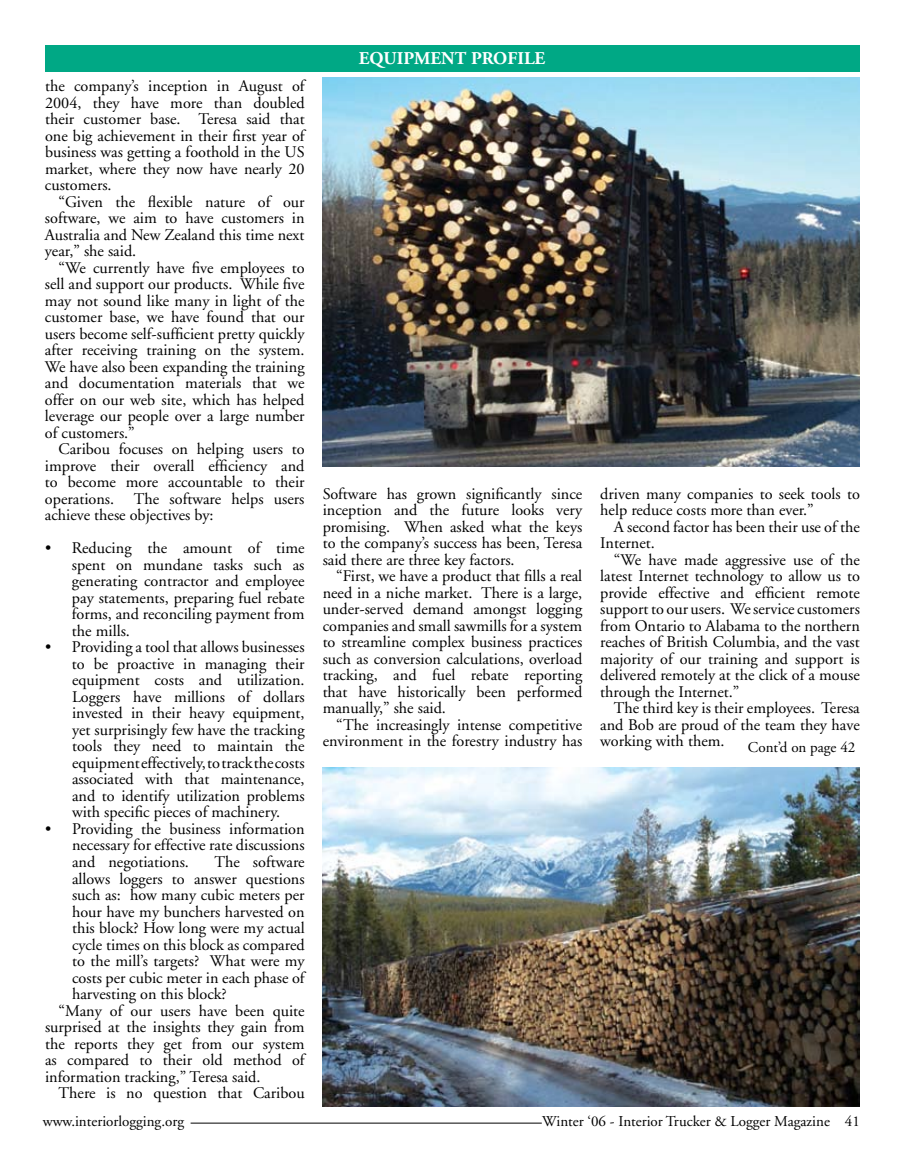
<style>
.page{position:relative;width:905px;height:1161px;background:#fff}
.page>*{position:absolute;margin:0;border:0;box-sizing:border-box;transform-origin:0 0}
.t1{font:700 18px "Adobe Garamond";color:#fff}
.t2{font:16.2px/16.5px "Adobe Garamond";color:#000;text-align:justify}
.t3{font:15px "Adobe Garamond";color:#000}
</style>
<div class="page">
<hr style="left:190px;top:1123px;width:352px;height:1px;background:#000">
<div style="left:45px;top:45px;width:814px;height:27px;background:#00a885"></div>
<img style="left:323px;top:78px;width:536px;height:389px">
<img style="left:323px;top:768px;width:536px;height:339px">
<p class="t2" style="left:45px;top:78px;width:261px">the company’s inception in August of 2004, they have more than doubled their customer base. Teresa said that one big achievement in their first year of business was getting a foothold in the US market, where they now have nearly 20 customers.</p>
<p class="t2" style="left:45px;top:194px;width:261px;text-indent:14px">“Given the flexible nature of our software, we aim to have customers in Australia and New Zealand this time next year,” she said.</p>
<p class="t2" style="left:45px;top:260px;width:261px;text-indent:14px">“We currently have five employees to sell and support our products. While five may not sound like many in light of the customer base, we have found that our users become self-sufficient pretty quickly after receiving training on the system.<br>We have also been expanding the training and documentation materials that we offer on our web site, which has helped leverage our people over a large number of customers.”</p>
<p class="t2" style="left:45px;top:441px;width:261px;text-indent:14px">Caribou focuses on helping users to improve their overall efficiency and to become more accountable to their operations. The software helps users achieve these objectives by:</p>
<p class="t2" style="left:72px;top:540px;width:234px;text-align:left">Reducing the amount of time spent on mundane tasks such as generating contractor and employee pay statements, preparing fuel rebate forms, and reconciling payment from the mills.<br>Providing a tool that allows businesses to be proactive in managing their equipment costs and utilization.<br>Loggers have millions of dollars invested in their heavy equipment, yet surprisingly few have the tracking tools they need to maintain the equipmenteffectively,totrackthecosts associated with that maintenance, and to identify utilization problems with specific pieces of machinery.<br>Providing the business information necessary for effective rate discussions and negotiations.</p>
<p class="t2" style="left:45px;top:540px;width:8px">•</p>
<p class="t2" style="left:45px;top:639px;width:8px">•</p>
<p class="t2" style="left:45px;top:821px;width:8px">•</p>
<p class="t2" style="left:214px;top:854px;width:92px">The software</p>
<p class="t2" style="left:72px;top:871px;width:234px">allows loggers to answer questions</p>
<p class="t2" style="left:72px;top:887px;width:234px">such as: how many cubic meters per</p>
<p class="t2" style="left:72px;top:904px;width:234px">hour have my bunchers harvested on</p>
<p class="t2" style="left:72px;top:920px;width:234px">this block? How long were my actual</p>
<p class="t2" style="left:72px;top:937px;width:234px">cycle times on this block as compared</p>
<p class="t2" style="left:72px;top:953px;width:234px">to the mill’s targets? What were my</p>
<p class="t2" style="left:72px;top:970px;width:234px">costs per cubic meter in each phase of</p>
<p class="t2" style="left:72px;top:986px;width:156px">harvesting on this block?</p>
<p class="t2" style="left:59px;top:1003px;width:247px">“Many of our users have been quite</p>
<p class="t2" style="left:45px;top:1019px;width:261px">surprised at the insights they gain from</p>
<p class="t2" style="left:45px;top:1036px;width:261px">the reports they get from our system</p>
<p class="t2" style="left:45px;top:1052px;width:261px">as compared to their old method of</p>
<p class="t2" style="left:45px;top:1069px;width:217px">information tracking,” Teresa said.</p>
<p class="t2" style="left:59px;top:1085px;width:247px">There is no question that Caribou</p>
<p class="t1" style="left:359px;top:49px;width:188px">EQUIPMENT PROFILE</p>
<p class="t2" style="left:323px;top:486px;width:261px">Software has grown significantly since inception and the future looks very promising. When asked what the keys to the company’s success has been, Teresa said there are three key factors.</p>
<p class="t2" style="left:322px;top:568px;width:261px;text-indent:14px">“First, we have a product that fills a real need in a niche market. There is a large, under-served demand amongst logging companies and small sawmills for a system to streamline complex business practices such as conversion calculations, overload tracking, and fuel rebate reporting that have historically been performed manually,” she said.</p>
<p class="t2" style="left:322px;top:717px;width:261px;text-align:right">“The increasingly intense competitive environment in the forestry industry has</p>
<p class="t2" style="left:600px;top:486px;width:261px">driven many companies to seek tools to help reduce costs more than ever.”</p>
<p class="t2" style="left:600px;top:519px;width:261px;text-indent:13px">A second factor has been their use of the<br>Internet.</p>
<p class="t2" style="left:600px;top:552px;width:261px;text-indent:14px">“We have made aggressive use of the latest Internet technology to allow us to provide effective and efficient remote support to our users. We service customers from Ontario to Alabama to the northern reaches of British Columbia, and the vast majority of our training and support is delivered remotely at the click of a mouse through the Internet.”</p>
<p class="t2" style="left:600px;top:700px;width:261px;text-indent:14px">The third key is their employees. Teresa and Bob are proud of the team they have working with them.</p>
<p class="t3" style="left:748px;top:739px;width:109px">Cont’d on page 42</p>
<p class="t3" style="left:43px;top:1113px;width:143px">www.interiorlogging.org</p>
<p class="t3" style="left:542px;top:1113px;width:319px">Winter ‘06 - Interior Trucker &amp; Logger Magazine 41</p>
</div>
